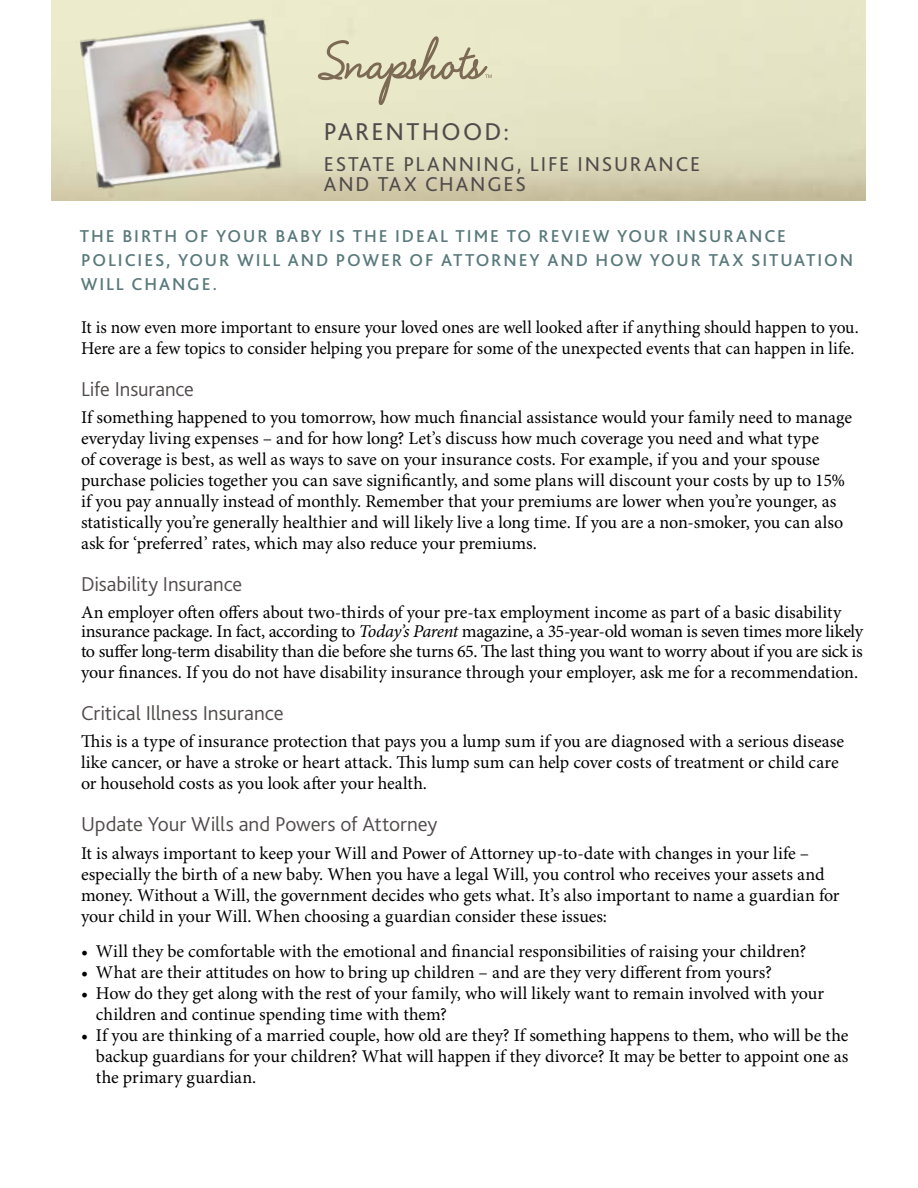
<style>
.page{position:relative;width:918px;height:1188px;background:#fff}
.page>*{position:absolute;margin:0;border:0;box-sizing:border-box;transform-origin:0 0}
.t1{font:25.5px "Bliss 2";letter-spacing:.085em;color:#514c4c}
.t2{font:300 21px "Bliss 2";letter-spacing:-.005em;color:#514c4c}
.t3{font:21px/19.5px "Bliss 2";letter-spacing:.09em;color:#514c4c}
.t4{font:18px/21px "Minion Pro";letter-spacing:-.005em;color:#000}
.t5{font:500 18px/24px "Bliss 2";letter-spacing:.105em;color:#59797a}
.s1{font-style:italic}
</style>
<div class="page">
<img style="left:70px;top:12px;width:221px;height:188px">
<svg style="left:317px;top:35px;width:175px;height:89px;background:#dbd8ba"></svg>
<h1 class="t1" style="left:324px;top:115px;width:187px">PARENTHOOD:</h1>
<p class="t3" style="left:324px;top:154px;width:378px">ESTATE PLANNING, LIFE INSURANCE<br>AND TAX CHANGES</p>
<p class="t5" style="left:80px;top:223px;width:775px">THE BIRTH OF YOUR BABY IS THE IDEAL TIME TO REVIEW YOUR INSURANCE<br>POLICIES, YOUR WILL AND POWER OF ATTORNEY AND HOW YOUR TAX SITUATION<br>WILL CHANGE.</p>
<p class="t4" style="left:81px;top:317px;width:779px">It is now even more important to ensure your loved ones are well looked after if anything should happen to you.<br>Here are a few topics to consider helping you prepare for some of the unexpected events that can happen in life.</p>
<p class="t2" style="left:81px;top:376px;width:115px">Life Insurance</p>
<p class="t4" style="left:81px;top:408px;width:773px">If something happened to you tomorrow, how much financial assistance would your family need to manage everyday living expenses – and for how long? Let’s discuss how much coverage you need and what type<br>of coverage is best, as well as ways to save on your insurance costs. For example, if you and your spouse purchase policies together you can save significantly, and some plans will discount your costs by up to 15% if you pay annually instead of monthly. Remember that your premiums are lower when you’re younger, as statistically you’re generally healthier and will likely live a long time. If you are a non-smoker, you can also ask for ‘preferred’ rates, which may also reduce your premiums.</p>
<p class="t2" style="left:81px;top:571px;width:163px">Disability Insurance</p>
<p class="t4" style="left:81px;top:603px;width:784px;line-height:20px">An employer often offers about two-thirds of your pre-tax employment income as part of a basic disability insurance package. In fact, according to <span class="s1">Today’s Parent</span> magazine, a 35-year-old woman is seven times more likely to suffer long-term disability than die before she turns 65. The last thing you want to worry about if you are sick is your finances. If you do not have disability insurance through your employer, ask me for a recommendation.</p>
<p class="t2" style="left:81px;top:700px;width:204px">Critical Illness Insurance</p>
<p class="t4" style="left:81px;top:732px;width:765px">This is a type of insurance protection that pays you a lump sum if you are diagnosed with a serious disease like cancer, or have a stroke or heart attack. This lump sum can help cover costs of treatment or child care or household costs as you look after your health.</p>
<p class="t2" style="left:81px;top:811px;width:358px">Update Your Wills and Powers of Attorney</p>
<p class="t4" style="left:81px;top:844px;width:760px">It is always important to keep your Will and Power of Attorney up-to-date with changes in your life – especially the birth of a new baby. When you have a legal Will, you control who receives your assets and money. Without a Will, the government decides who gets what. It’s also important to name a guardian for your child in your Will. When choosing a guardian consider these issues:</p>
<p class="t4" style="left:81px;top:941px;width:727px">• Will they be comfortable with the emotional and financial responsibilities of raising your children?</p>
<p class="t4" style="left:81px;top:962px;width:692px">• What are their attitudes on how to bring up children – and are they very different from yours?</p>
<p class="t4" style="left:96px;top:983px;width:730px;text-indent:-15px">• How do they get along with the rest of your family, who will likely want to remain involved with your children and continue spending time with them?</p>
<p class="t4" style="left:96px;top:1025px;width:754px;text-align:justify;text-indent:-15px">• If you are thinking of a married couple, how old are they? If something happens to them, who will be the backup guardians for your children? What will happen if they divorce? It may be better to appoint one as the primary guardian.</p>
</div>
